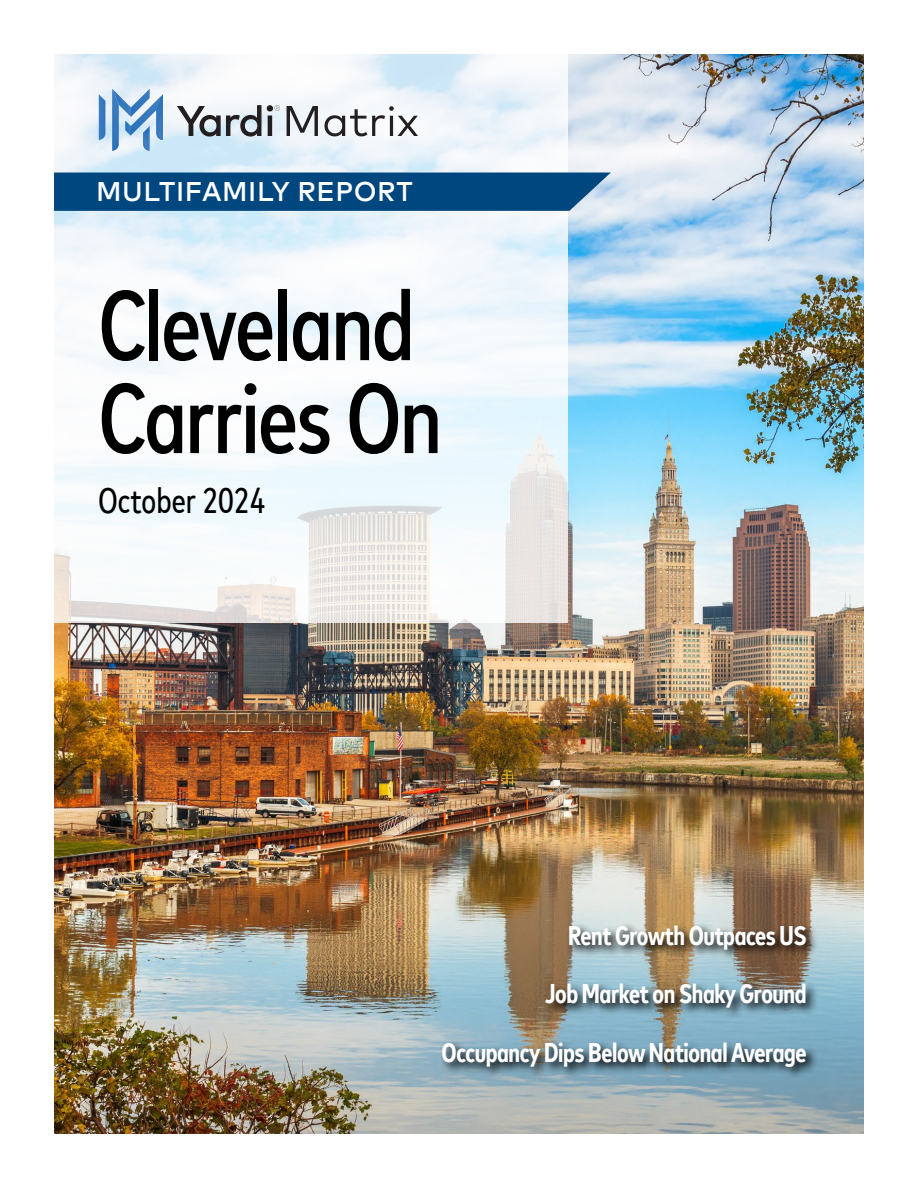
<style>
.page{position:relative;width:918px;height:1188px;background:#fff}
.page>*{position:absolute;margin:0;border:0;box-sizing:border-box;transform-origin:0 0}
.t1{font:500 condensed 99px/93px "Mark Offc Pro";letter-spacing:-.02em;color:#000}
.t2{font:condensed 36px "Mark Offc Pro";color:#000}
.t3{font:700 condensed 27px/58.5px "Mark Offc Pro";letter-spacing:-.015em;color:#fff;text-align:right}
.t4{font:500 27px "Mark Offc Pro";letter-spacing:.02em;color:#fff}
</style>
<div class="page">
<img style="left:54px;top:54px;width:810px;height:1080px">
<svg style="left:54px;top:54px;width:513px;height:569px;fill:#f3f8fc"></svg>
<div style="left:54px;top:173px;width:557px;height:38px;background:#00467f"></div>
<img style="left:439px;top:923px;width:380px;height:156px">
<svg style="left:177px;top:105px;width:84px;height:32px"></svg>
<svg style="left:267px;top:105px;width:13px;height:31px"></svg>
<svg style="left:287px;top:106px;width:31px;height:30px"></svg>
<svg style="left:324px;top:106px;width:94px;height:30px"></svg>
<svg style="left:99px;top:94px;width:6px;height:46px"></svg>
<svg style="left:112px;top:89px;width:51px;height:62px;background:#97bbde"></svg>
<p class="t4" style="left:96px;top:171px;width:318px">MULTIFAMILY REPORT</p>
<h1 class="t1" style="left:98px;top:271px;width:346px">Cleveland<br>Carries On</h1>
<h2 class="t2" style="left:98px;top:474px;width:169px">October 2024</h2>
<p class="t3" style="left:442px;top:904px;width:367px">Rent Growth Outpaces US<br>Job Market on Shaky Ground<br>Occupancy Dips Below National Average</p>
</div>
